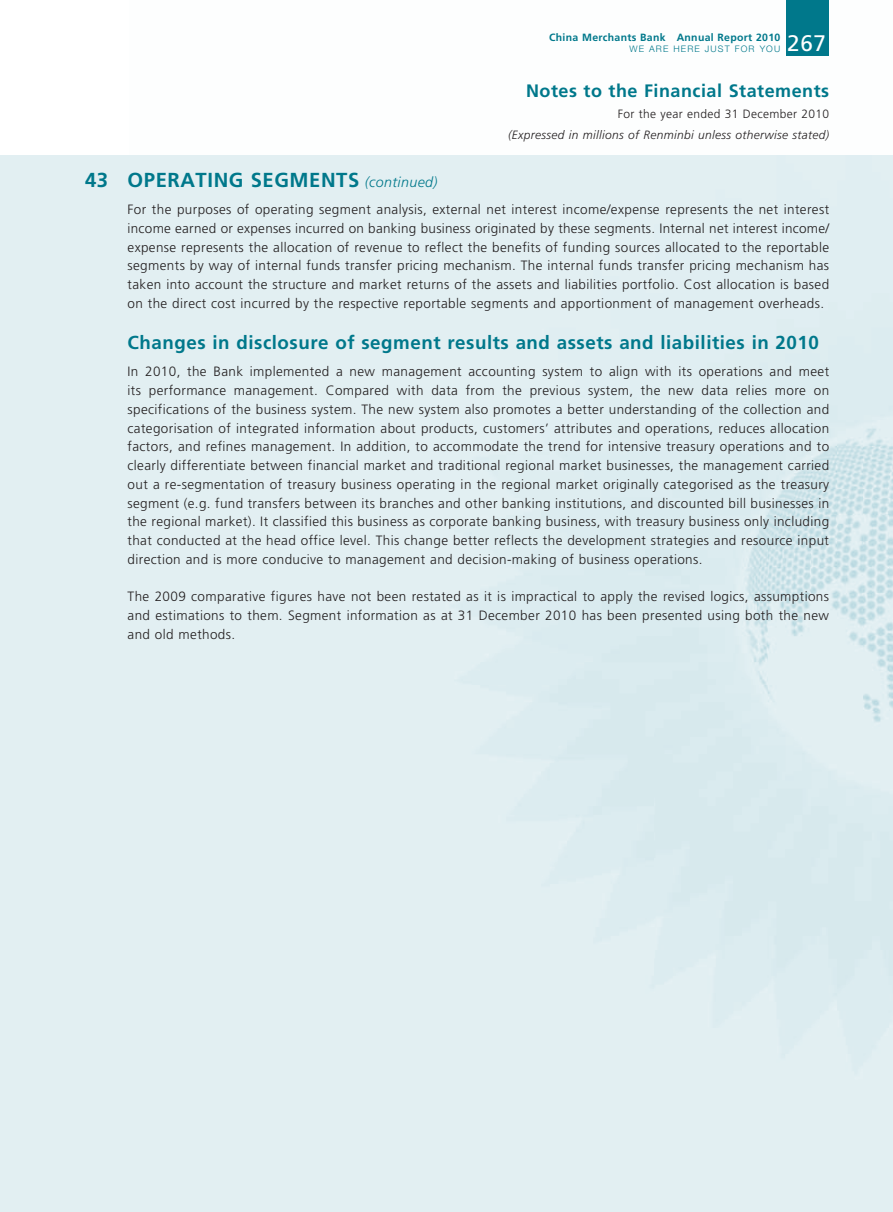
<style>
.page{position:relative;width:893px;height:1212px;background:#fff}
.page>*{position:absolute;margin:0;border:0;box-sizing:border-box;transform-origin:0 0}
.t1{font:22.5px "Frutiger LT Std";color:#fff}
.t2{font:700 20.25px "Frutiger LT Std";letter-spacing:.03em;color:#00788b}
.t3{font:700 18.75px "Frutiger LT Std";letter-spacing:.03em;color:#00788b}
.t4{font:700 18px "Frutiger LT Std";letter-spacing:.03em;color:#00788b}
.t5{font:300 13.5px/18.8px "Frutiger LT Std";letter-spacing:.03em;color:#231f20;text-align:justify}
.t6{font:italic 300 12px "Frutiger LT Std";letter-spacing:.03em;color:#231f20}
.t7{font:300 12px "Frutiger LT Std";letter-spacing:.03em;color:#231f20}
.t8{font:700 10.5px "Frutiger LT Std";letter-spacing:.03em;color:#00788b}
.t9{font:300 9px "Helvetica Neue LT Std";letter-spacing:.13em;color:#00788b}
.s1{font-weight:300;font-style:italic;font-size:14.25px}
</style>
<div class="page">
<div style="left:0;top:155px;width:893px;height:1057px;background:#e2eff2"></div>
<img style="left:550px;top:428px;width:343px;height:567px">
<div style="left:787px;top:0;width:42px;height:56px;background:#00788b"></div>
<p class="t8" style="left:549px;top:31px;width:233px">China Merchants Bank Annual Report 2010</p>
<p class="t9" style="left:629px;top:43px;width:152px">WE ARE HERE JUST FOR YOU</p>
<h1 class="t1" style="left:787px;top:30px;width:40px">267</h1>
<h3 class="t4" style="left:526px;top:80px;width:305px">Notes to the Financial Statements</h3>
<p class="t7" style="left:618px;top:107px;width:213px">For the year ended 31 December 2010</p>
<p class="t6" style="left:508px;top:128px;width:323px">(Expressed in millions of Renminbi unless otherwise stated)</p>
<h2 class="t2" style="left:85px;top:168px;width:354px">43 OPERATING SEGMENTS <span class="s1">(continued)</span></h2>
<p class="t5" style="left:128px;top:200px;width:703px">For the purposes of operating segment analysis, external net interest income/expense represents the net interest income earned or expenses incurred on banking business originated by these segments. Internal net interest income/ expense represents the allocation of revenue to reflect the benefits of funding sources allocated to the reportable segments by way of internal funds transfer pricing mechanism. The internal funds transfer pricing mechanism has taken into account the structure and market returns of the assets and liabilities portfolio. Cost allocation is based on the direct cost incurred by the respective reportable segments and apportionment of management overheads.</p>
<h3 class="t3" style="left:128px;top:331px;width:693px">Changes in disclosure of segment results and assets and liabilities in 2010</h3>
<p class="t5" style="left:128px;top:362px;width:703px">In 2010, the Bank implemented a new management accounting system to align with its operations and meet its performance management. Compared with data from the previous system, the new data relies more on specifications of the business system. The new system also promotes a better understanding of the collection and categorisation of integrated information about products, customers’ attributes and operations, reduces allocation factors, and refines management. In addition, to accommodate the trend for intensive treasury operations and to clearly differentiate between financial market and traditional regional market businesses, the management carried out a re-segmentation of treasury business operating in the regional market originally categorised as the treasury segment (e.g. fund transfers between its branches and other banking institutions, and discounted bill businesses in the regional market). It classified this business as corporate banking business, with treasury business only including that conducted at the head office level. This change better reflects the development strategies and resource input direction and is more conducive to management and decision-making of business operations.</p>
<p class="t5" style="left:128px;top:587px;width:703px">The 2009 comparative figures have not been restated as it is impractical to apply the revised logics, assumptions and estimations to them. Segment information as at 31 December 2010 has been presented using both the new and old methods.</p>
</div>
